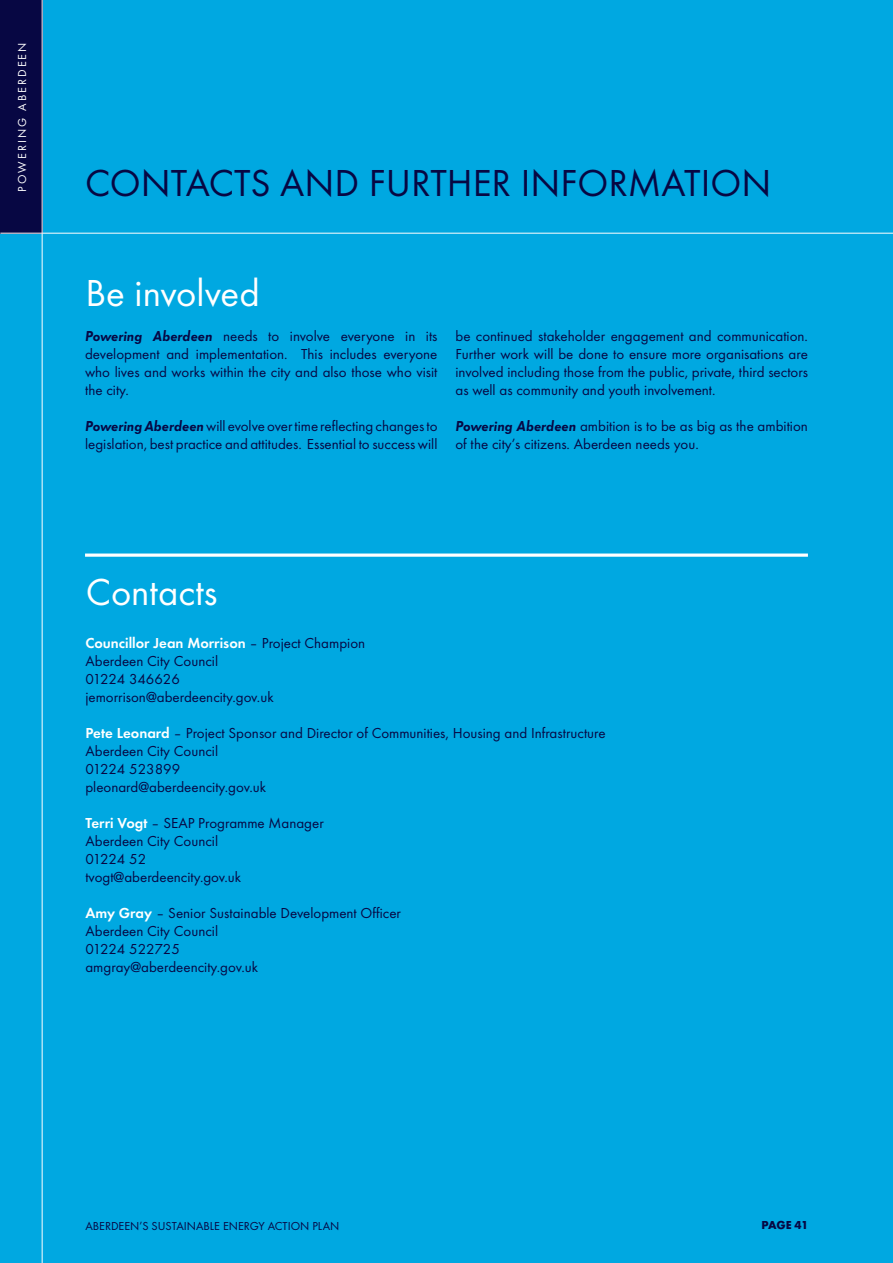
<style>
.page{position:relative;width:893px;height:1263px;background:#00a8e1}
.page>*{position:absolute;margin:0;border:0;box-sizing:border-box;transform-origin:0 0}
.t1{font:39px "Futura T";color:#070743}
.t2{font:39px "Futura T";color:#fff}
.t3{font:15px/18px "Futura T";color:#070743}
.t4{font:12px "Futura T";color:#070743}
.t5{font:12px "Futura T";letter-spacing:.17em;color:#fff}
.t6{font:700 12px "Futura T";letter-spacing:-.03em;color:#070743}
.s1{font-weight:600;font-style:italic}
.s2{font-weight:600;color:#fff}
</style>
<div class="page">
<div style="left:0;top:0;width:43px;height:233px;background:#070743"></div>
<hr style="left:42px;top:0;width:1px;height:1263px;background:#fff">
<hr style="left:0;top:233px;width:893px;height:1px;background:#fff">
<svg style="left:85px;top:553px;width:723px;height:4px;background:#cbedf8"></svg>
<p class="t5" style="left:15px;top:192px;width:151px;rotate:-90deg">POWERING ABERDEEN</p>
<h1 class="t1" style="left:85px;top:160px;width:688px">CONTACTS AND FURTHER INFORMATION</h1>
<h1 class="t2" style="left:85px;top:271px;width:176px">Be involved</h1>
<p class="t3" style="left:85px;top:327px;width:354px;text-align:justify"><span class="s1">Powering Aberdeen</span> needs to involve everyone in its development and implementation. This includes everyone who lives and works within the city and also those who visit the city.</p>
<p class="t3" style="left:85px;top:417px;width:354px"><span class="s1">Powering Aberdeen</span> will evolve over time reflecting changes to legislation, best practice and attitudes. Essential to success will</p>
<p class="t3" style="left:455px;top:327px;width:354px;text-align:justify">be continued stakeholder engagement and communication.<br>Further work will be done to ensure more organisations are involved including those from the public, private, third sectors as well as community and youth involvement.</p>
<p class="t3" style="left:455px;top:417px;width:354px"><span class="s1">Powering Aberdeen</span> ambition is to be as big as the ambition of the city’s citizens. Aberdeen needs you.</p>
<h1 class="t2" style="left:86px;top:570px;width:133px">Contacts</h1>
<p class="t3" style="left:85px;top:634px;width:281px"><span class="s2">Councillor Jean Morrison</span> – Project Champion<br>Aberdeen City Council<br>01224 346626 jemorrison@aberdeencity.gov.uk</p>
<p class="t3" style="left:85px;top:724px;width:522px"><span class="s2">Pete Leonard</span> – Project Sponsor and Director of Communities, Housing and Infrastructure Aberdeen City Council<br>01224 523899<br>pleonard@aberdeencity.gov.uk</p>
<p class="t3" style="left:85px;top:814px;width:240px"><span class="s2">Terri Vogt</span> – SEAP Programme Manager<br>Aberdeen City Council<br>01224 52<br>tvogt@aberdeencity.gov.uk</p>
<p class="t3" style="left:85px;top:904px;width:317px"><span class="s2">Amy Gray</span> – Senior Sustainable Development Officer<br>Aberdeen City Council<br>01224 522725<br>amgray@aberdeencity.gov.uk</p>
<p class="t4" style="left:85px;top:1219px;width:255px">ABERDEEN’S SUSTAINABLE ENERGY ACTION PLAN</p>
<p class="t6" style="left:761px;top:1218px;width:48px">PAGE 41</p>
</div>
